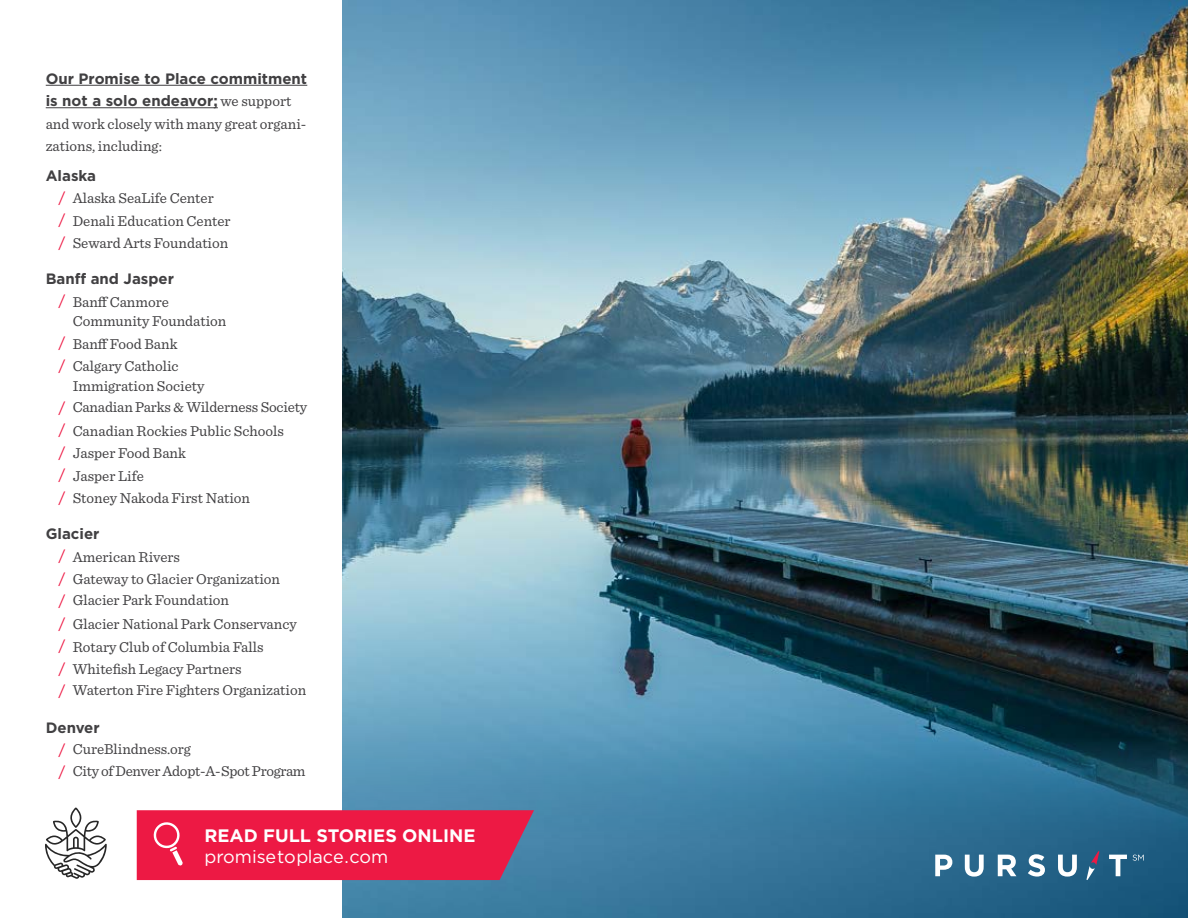
<style>
.page{position:relative;width:1188px;height:918px;background:#fff}
.page>*{position:absolute;margin:0;border:0;box-sizing:border-box;transform-origin:0 0}
.t1{font:700 18px "Gotham";color:#fff}
.t2{font:18px "Gotham";color:#fff}
.t3{font:15px/22.5px "Sentinel";color:#414042}
.t4{font:700 15px/22.5px "Gotham";color:#414042}
.t5{font:15px/22.5px "Sentinel";letter-spacing:-.02em;color:#414042}
.s1{font-family:"Sentinel";font-weight:400}
.s2{font-weight:500;color:#ed1944}
</style>
<div class="page">
<img style="left:343px;top:0;width:845px;height:190px">
<img style="left:343px;top:190px;width:845px;height:728px">
<svg style="left:935px;top:855px;width:17px;height:21px"></svg>
<svg style="left:965px;top:855px;width:19px;height:22px"></svg>
<svg style="left:998px;top:855px;width:18px;height:21px"></svg>
<svg style="left:1028px;top:854px;width:17px;height:23px"></svg>
<svg style="left:1058px;top:855px;width:19px;height:22px"></svg>
<svg style="left:1109px;top:855px;width:18px;height:21px"></svg>
<svg style="left:1086px;top:851px;width:13px;height:29px"></svg>
<svg style="left:1133px;top:855px;width:11px;height:6px"></svg>
<hr style="left:46px;top:85px;width:261px;height:1px;background:#414042">
<hr style="left:46px;top:107px;width:172px;height:1px;background:#414042">
<svg style="left:45px;top:808px;width:62px;height:71px"></svg>
<svg style="left:137px;top:810px;width:397px;height:70px;background:#e5204a"></svg>
<p class="t4" style="left:46px;top:67px;width:263px">Our Promise to Place commitment is not a solo endeavor; <span class="s1">we support</span></p>
<p class="t3" style="left:46px;top:112px;width:262px">and work closely with many great organi&shy;zations, including:</p>
<p class="t4" style="left:46px;top:164px;width:52px">Alaska</p>
<p class="t3" style="left:59px;top:186px;width:173px"><span class="s2">/</span> Alaska SeaLife Center<br><span class="s2">/</span> Denali Education Center <span class="s2">/</span> Seward Arts Foundation</p>
<p class="t4" style="left:46px;top:267px;width:130px">Banff and Jasper</p>
<p class="t3" style="left:73px;top:291px;width:155px;line-height:19.5px;text-indent:-14px"><span class="s2">/</span> Banff Canmore<br>Community Foundation</p>
<p class="t3" style="left:59px;top:331px;width:121px"><span class="s2">/</span> Banff Food Bank <span class="s2">/</span> Calgary Catholic</p>
<p class="t3" style="left:59px;top:374px;width:250px;line-height:21px;text-indent:14px">Immigration Society<br><span class="s2">/</span> Canadian Parks &amp; Wilderness Society</p>
<p class="t3" style="left:59px;top:418px;width:226px"><span class="s2">/</span> Canadian Rockies Public Schools <span class="s2">/</span> Jasper Food Bank<br><span class="s2">/</span> Jasper Life<br><span class="s2">/</span> Stoney Nakoda First Nation</p>
<p class="t4" style="left:46px;top:522px;width:55px">Glacier</p>
<p class="t3" style="left:59px;top:544px;width:222px"><span class="s2">/</span> American Rivers<br><span class="s2">/</span> Gateway to Glacier Organization</p>
<p class="t3" style="left:59px;top:587px;width:239px;line-height:24px"><span class="s2">/</span> Glacier Park Foundation<br><span class="s2">/</span> Glacier National Park Conservancy</p>
<p class="t3" style="left:59px;top:634px;width:206px"><span class="s2">/</span> Rotary Club of Columbia Falls <span class="s2">/</span> Whitefish Legacy Partners</p>
<p class="t3" style="left:59px;top:678px;width:248px"><span class="s2">/</span> Waterton Fire Fighters Organization</p>
<p class="t4" style="left:46px;top:716px;width:55px">Denver</p>
<p class="t5" style="left:59px;top:736px;width:248px"><span class="s2">/</span> CureBlindness.org<br><span class="s2">/</span> City of Denver Adopt-A-Spot Program</p>
<p class="t1" style="left:204px;top:824px;width:273px">READ FULL STORIES ONLINE</p>
<p class="t2" style="left:204px;top:845px;width:186px">promisetoplace.com</p>
</div>
